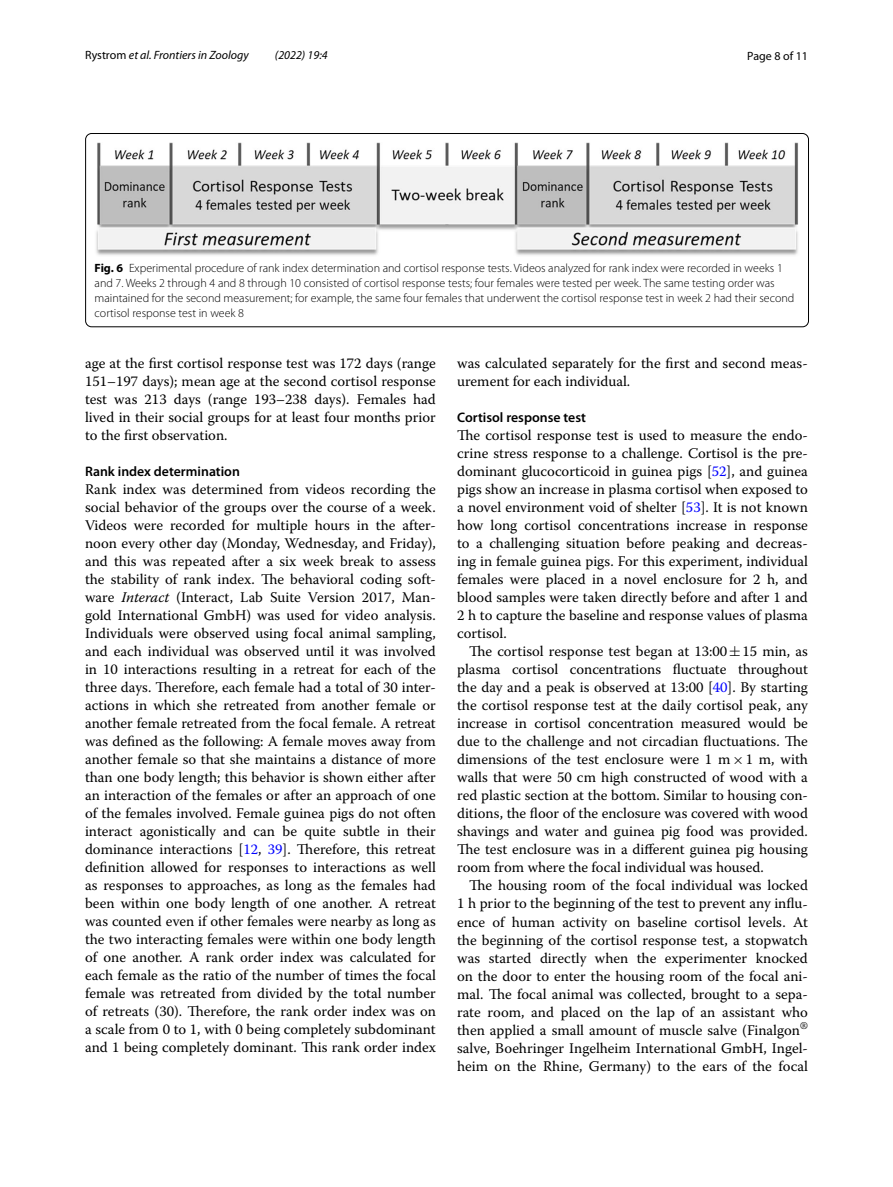
<style>
.page{position:relative;width:893px;height:1187px;background:#fff}
.page>*{position:absolute;margin:0;border:0;box-sizing:border-box;transform-origin:0 0}
.t1{font:14.7px/18px "Warnock Pro";color:#000;text-align:justify}
.t2{font:600 13.8px "Myriad Pro";color:#000}
.t3{font:300 12px/15px "Myriad Pro";color:#000}
.t4{font:italic 12px "Myriad Pro";color:#000}
.t5{font:12px "Myriad Pro";color:#000}
.s1{font-style:normal}
.s2{font-weight:700}
.s3{font-style:italic}
.s4{color:#00f}
.s5{font-family:"MTSY"}
</style>
<div class="page">
<img style="left:96px;top:142px;width:702px;height:113px">
<div style="left:85px;top:133px;width:724px;height:194px;border:1px solid #000;border-radius:6px"></div>
<p class="t4" style="left:85px;top:48px;width:165px"><span class="s1">Rystrom</span> et al. Frontiers in Zoology</p>
<p class="t4" style="left:275px;top:48px;width:54px">(2022) 19:4</p>
<p class="t5" style="left:747px;top:48px;width:62px">Page 8 of 11</p>
<p class="t3" style="left:95px;top:260px;width:701px"><span class="s2">Fig. 6</span> Experimental procedure of rank index determination and cortisol response tests. Videos analyzed for rank index were recorded in weeks 1 and 7. Weeks 2 through 4 and 8 through 10 consisted of cortisol response tests; four females were tested per week. The same testing order was maintained for the second measurement; for example, the same four females that underwent the cortisol response test in week 2 had their second cortisol response test in week 8</p>
<p class="t1" style="left:85px;top:354px;width:352px">age at the first cortisol response test was 172 days (range 151–197 days); mean age at the second cortisol response test was 213 days (range 193–238 days). Females had lived in their social groups for at least four months prior to the first observation.</p>
<p class="t2" style="left:85px;top:463px;width:156px">Rank index determination</p>
<p class="t1" style="left:85px;top:480px;width:352px">Rank index was determined from videos recording the social behavior of the groups over the course of a week.<br>Videos were recorded for multiple hours in the after&shy;noon every other day (Monday, Wednesday, and Friday), and this was repeated after a six week break to assess the stability of rank index. The behavioral coding soft&shy;ware <span class="s3">Interact</span> (Interact, Lab Suite Version 2017, Man&shy;gold International GmbH) was used for video analysis.<br>Individuals were observed using focal animal sampling, and each individual was observed until it was involved in 10 interactions resulting in a retreat for each of the three days. Therefore, each female had a total of 30 inter&shy;actions in which she retreated from another female or another female retreated from the focal female. A retreat was defined as the following: A female moves away from another female so that she maintains a distance of more than one body length; this behavior is shown either after an interaction of the females or after an approach of one of the females involved. Female guinea pigs do not often interact agonistically and can be quite subtle in their dominance interactions [<span class="s4">12</span>, <span class="s4">39</span>]. Therefore, this retreat definition allowed for responses to interactions as well as responses to approaches, as long as the females had been within one body length of one another. A retreat was counted even if other females were nearby as long as the two interacting females were within one body length of one another. A rank order index was calculated for each female as the ratio of the number of times the focal female was retreated from divided by the total number of retreats (30). Therefore, the rank order index was on a scale from 0 to 1, with 0 being completely subdominant and 1 being completely dominant. This rank order index</p>
<p class="t1" style="left:457px;top:354px;width:352px">was calculated separately for the first and second meas&shy;urement for each individual.</p>
<p class="t2" style="left:457px;top:409px;width:130px">Cortisol response test</p>
<p class="t1" style="left:457px;top:426px;width:352px">The cortisol response test is used to measure the endo&shy;crine stress response to a challenge. Cortisol is the pre&shy;dominant glucocorticoid in guinea pigs [<span class="s4">52</span>], and guinea pigs show an increase in plasma cortisol when exposed to a novel environment void of shelter [<span class="s4">53</span>]. It is not known how long cortisol concentrations increase in response to a challenging situation before peaking and decreas&shy;ing in female guinea pigs. For this experiment, individual females were placed in a novel enclosure for 2 h, and blood samples were taken directly before and after 1 and 2 h to capture the baseline and response values of plasma cortisol.</p>
<p class="t1" style="left:457px;top:642px;width:352px;text-indent:12px">The cortisol response test began at 13:00<span class="s5">±</span>15 min, as plasma cortisol concentrations fluctuate throughout the day and a peak is observed at 13:00 [<span class="s4">40</span>]. By starting the cortisol response test at the daily cortisol peak, any increase in cortisol concentration measured would be due to the challenge and not circadian fluctuations. The dimensions of the test enclosure were 1 m<span class="s5">×</span>1 m, with walls that were 50 cm high constructed of wood with a red plastic section at the bottom. Similar to housing con&shy;ditions, the floor of the enclosure was covered with wood shavings and water and guinea pig food was provided.<br>The test enclosure was in a different guinea pig housing room from where the focal individual was housed.</p>
<p class="t1" style="left:457px;top:876px;width:352px;text-indent:12px">The housing room of the focal individual was locked 1 h prior to the beginning of the test to prevent any influ&shy;ence of human activity on baseline cortisol levels. At the beginning of the cortisol response test, a stopwatch was started directly when the experimenter knocked on the door to enter the housing room of the focal ani&shy;mal. The focal animal was collected, brought to a sepa&shy;rate room, and placed on the lap of an assistant who then applied a small amount of muscle salve (Finalgon<sup>® </sup>salve, Boehringer Ingelheim International GmbH, Ingel&shy;heim on the Rhine, Germany) to the ears of the focal</p>
</div>
